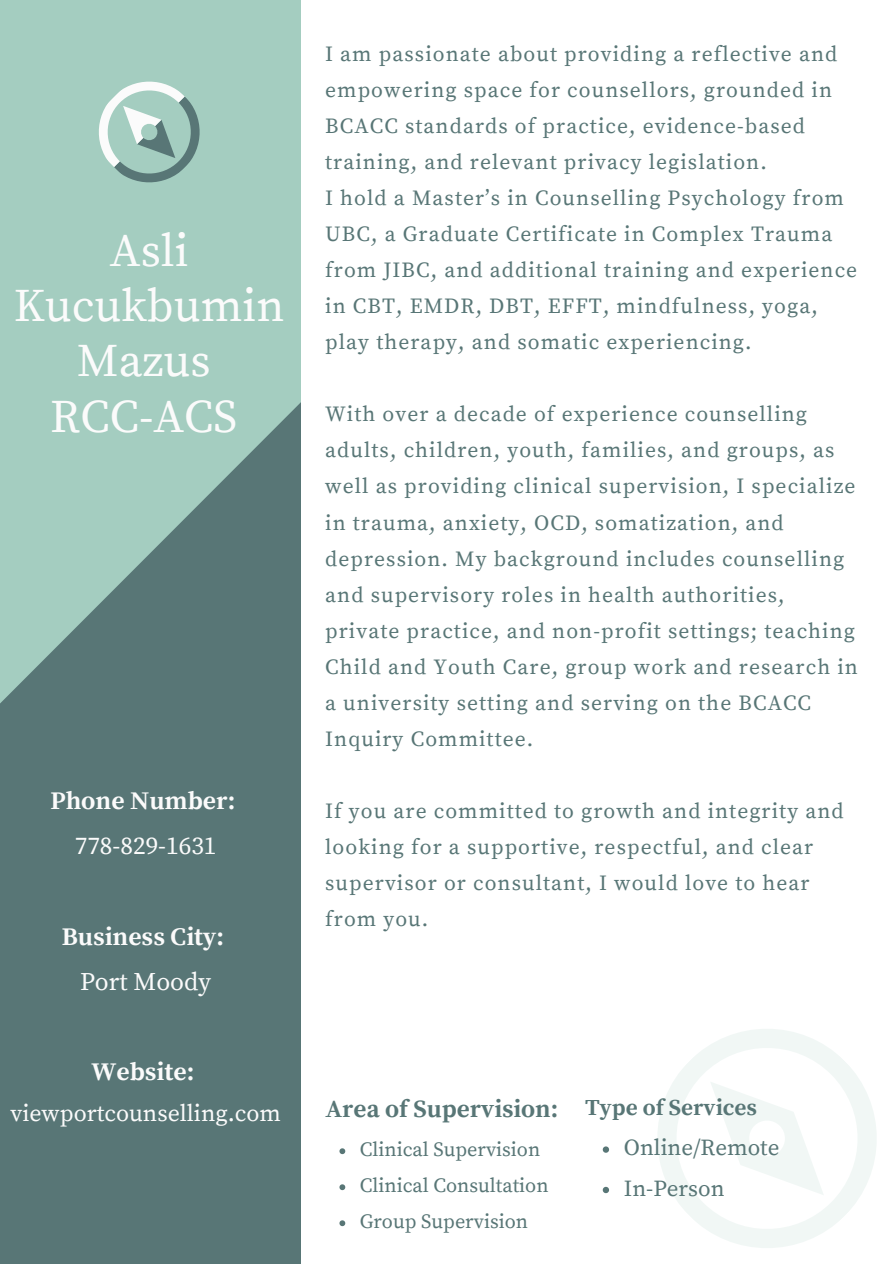
<style>
.page{position:relative;width:894px;height:1264px;background:#fff}
.page>*{position:absolute;margin:0;border:0;box-sizing:border-box;transform-origin:0 0}
.t1{font:46.35px/55.2px "Source Serif Pro";color:#fbfbfb;text-align:center}
.t2{font:700 25.2px/45px "Source Serif Pro";color:#fbfbfb;text-align:center}
.t3{font:700 24.75px "Source Serif Pro";color:#587676}
.t4{font:23.7px "Source Serif Pro";color:#fbfbfb}
.t5{font:22.8px "Source Serif Pro";color:#587676}
.t6{font:700 22.8px "Source Serif Pro";color:#587676}
.t7{font:21.45px/36px "Source Serif Pro";letter-spacing:.05em;color:#587676}
.t8{font:20.1px "Source Serif Pro";color:#587676}
.s1{font-weight:400}
</style>
<div class="page">
<svg style="left:0;top:0;width:301px;height:1263px;background:#779994"></svg>
<svg style="left:79px;top:61px;width:141px;height:142px;background:#a5c9be"></svg>
<svg style="left:658px;top:1029px;width:218px;height:219px"></svg>
<svg style="left:339px;top:1148px;width:6px;height:6px"></svg>
<svg style="left:339px;top:1184px;width:6px;height:6px"></svg>
<svg style="left:339px;top:1220px;width:6px;height:6px"></svg>
<svg style="left:602px;top:1146px;width:7px;height:6px"></svg>
<svg style="left:602px;top:1186px;width:7px;height:7px"></svg>
<p class="t1" style="left:14px;top:225px;width:272px">Asli<br>Kucukbumin<br>Mazus<br>RCC-ACS</p>
<h3 class="t2" style="left:50px;top:779px;width:186px">Phone Number:<br><span class="s1">778-829-1631</span></h3>
<p class="t2" style="left:62px;top:914px;width:164px">Business City:<br><span class="s1">Port Moody</span></p>
<p class="t7" style="left:325px;top:37px;width:513px">I am passionate about providing a reflective and empowering space for counsellors, grounded in BCACC standards of practice, evidence-based training, and relevant privacy legislation.</p>
<h1 class="t7" style="left:325px;top:181px;width:533px">I hold a Master’s in Counselling Psychology from UBC, a Graduate Certificate in Complex Trauma from JIBC, and additional training and experience in CBT, EMDR, DBT, EFFT, mindfulness, yoga, play therapy, and somatic experiencing.</h1>
<h3 class="t7" style="left:325px;top:397px;width:534px">With over a decade of experience counselling adults, children, youth, families, and groups, as well as providing clinical supervision, I specialize in trauma, anxiety, OCD, somatization, and depression. My background includes counselling and supervisory roles in health authorities, private practice, and non-profit settings; teaching Child and Youth Care, group work and research in a university setting and serving on the BCACC Inquiry Committee.</h3>
<h3 class="t7" style="left:325px;top:793px;width:520px">If you are committed to growth and integrity and looking for a supportive, respectful, and clear supervisor or consultant, I would love to hear from you.</h3>
<p class="t2" style="left:91px;top:1049px;width:104px">Website:</p>
<p class="t4" style="left:10px;top:1099px;width:272px">viewportcounselling.com</p>
<p class="t3" style="left:325px;top:1094px;width:234px">Area of Supervision:</p>
<p class="t8" style="left:359px;top:1137px;width:182px">Clinical Supervision</p>
<p class="t8" style="left:359px;top:1173px;width:190px">Clinical Consultation</p>
<p class="t8" style="left:359px;top:1209px;width:170px">Group Supervision</p>
<h2 class="t6" style="left:585px;top:1093px;width:173px">Type of Services</h2>
<p class="t5" style="left:623px;top:1134px;width:157px">Online/Remote</p>
<p class="t5" style="left:623px;top:1174px;width:102px">In-Person</p>
</div>
